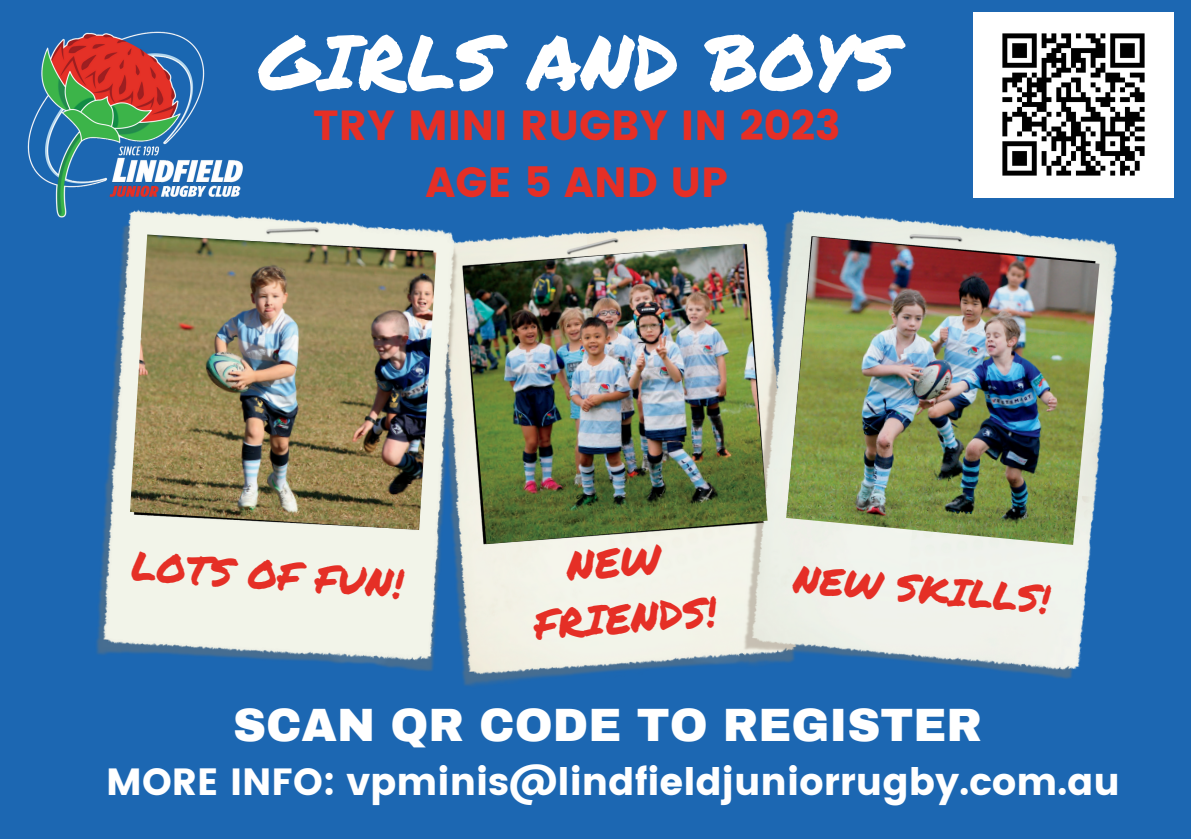
<style>
.page{position:relative;width:1191px;height:839px;background:#fff}
.page>*{position:absolute;margin:0;border:0;box-sizing:border-box;transform-origin:0 0}
.t1{font:76.2px "Permanent Marker";color:#fff}
.t2{font:900 45.6px "Archivo";color:#fff}
.t3{font:42px/57.4px "Poppins";color:#e52f26;text-align:center}
.t4{font:40.8px/56.2px "Permanent Marker";color:#e52f26;text-align:center}
.t5{font:39.8px "Permanent Marker";color:#e52f26}
.t6{font:38.8px "Permanent Marker";color:#e52f26}
.t7{font:37.8px "Poppins";color:#fff}
</style>
<div class="page">
<div style="left:0;top:0;width:1191px;height:838px;background:#1c67b2"></div>
<img style="left:96px;top:209px;width:1021px;height:477px">
<img style="left:463px;top:244px;width:305px;height:300px">
<img style="left:786px;top:237px;width:314px;height:308px">
<img style="left:130px;top:234px;width:306px;height:296px">
<img style="left:974px;top:12px;width:199px;height:185px">
<img style="left:27px;top:31px;width:224px;height:204px">
<h1 class="t1" style="left:258px;top:6px;width:640px">GIRLS AND BOYS</h1>
<p class="t3" style="left:313px;top:96px;width:529px">TRY MINI RUGBY IN 2023<br>AGE 5 AND UP</p>
<p class="t5" style="left:134px;top:536px;width:274px;rotate:4deg">LOTS OF FUN!</p>
<p class="t4" style="left:527px;top:540px;width:184px;rotate:-5deg">NEW<br>FRIENDS!</p>
<p class="t6" style="left:796px;top:549px;width:259px;rotate:5deg">NEW SKILLS!</p>
<p class="t2" style="left:233px;top:700px;width:750px">SCAN QR CODE TO REGISTER</p>
<p class="t7" style="left:106px;top:760px;width:1015px">MORE INFO: vpminis@lindfieldjuniorrugby.com.au</p>
</div>
